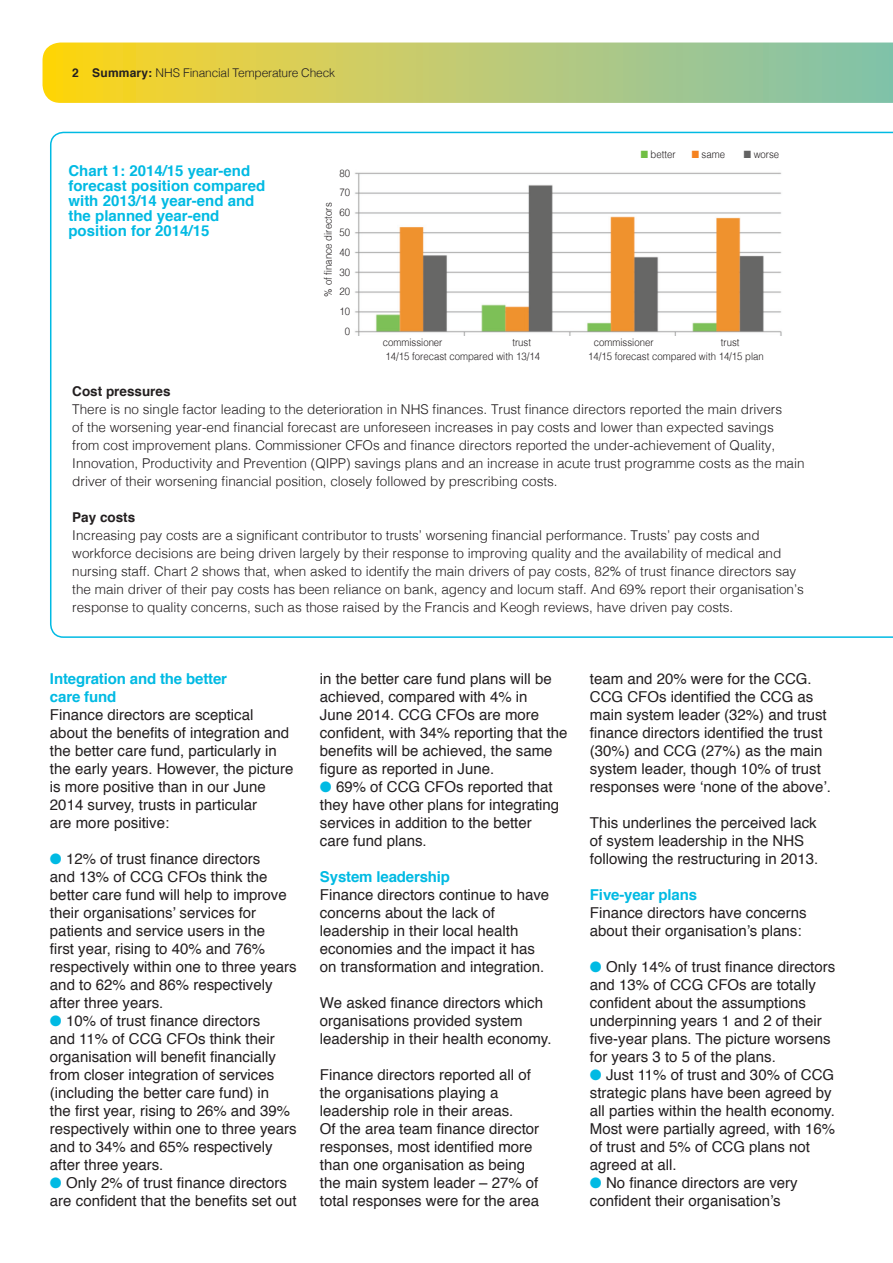
<style>
.page{position:relative;width:893px;height:1263px;background:#fff}
.page>*{position:absolute;margin:0;border:0;box-sizing:border-box;transform-origin:0 0}
.t1{font:15px/18px "Helvetica";color:#231f20}
.t2{font:700 15px "Helvetica";color:#00bae3}
.t3{font:300 13.5px/18px "Helvetica";color:#231f20}
.t4{font:700 13.5px "Helvetica";color:#231f20}
.t5{font:300 12px "Helvetica";letter-spacing:-.015em;color:#231f20}
.t6{font:300 10.5px "Helvetica";color:#231f20;scale:.91 1}
.s1{font-weight:700}
.s2{color:#71bf44}
.s3{color:#f58220}
.s4{color:#636363}
.s5{color:#00bae3}
</style>
<div class="page">
<svg style="left:43px;top:43px;width:850px;height:60px;background:#c0ca6c"></svg>
<svg style="left:50px;top:132px;width:843px;height:506px"></svg>
<img style="left:350px;top:169px;width:432px;height:167px">
<p class="t5" style="left:72px;top:63px;width:264px"><span class="s1">2 Summary:</span> NHS Financial Temperature Check</p>
<p class="t2" style="left:68px;top:159px;width:183px">Chart 1: 2014/15 year-end</p>
<p class="t2" style="left:68px;top:174px;width:198px">forecast position compared</p>
<p class="t2" style="left:68px;top:189px;width:187px">with 2013/14 year-end and</p>
<p class="t2" style="left:68px;top:204px;width:152px">the planned year-end</p>
<p class="t2" style="left:68px;top:219px;width:142px">position for 2014/15</p>
<p class="t6" style="left:339px;top:164px;width:13px">80</p>
<p class="t6" style="left:339px;top:184px;width:13px">70</p>
<p class="t6" style="left:339px;top:203px;width:13px">60</p>
<p class="t6" style="left:339px;top:223px;width:13px">50</p>
<p class="t6" style="left:339px;top:243px;width:13px">40</p>
<p class="t6" style="left:339px;top:263px;width:13px">30</p>
<p class="t6" style="left:339px;top:283px;width:13px">20</p>
<p class="t6" style="left:339px;top:302px;width:13px">10</p>
<p class="t6" style="left:345px;top:322px;width:7px">0</p>
<p class="t6" style="left:319px;top:296px;width:105px;rotate:-90deg">% of finance directors</p>
<p class="t6" style="left:641px;top:146px;width:40px"><span class="s2">■</span> better</p>
<p class="t6" style="left:692px;top:146px;width:38px"><span class="s3">■</span> same</p>
<p class="t6" style="left:744px;top:146px;width:41px"><span class="s4">■</span> worse</p>
<p class="t6" style="left:383px;top:333px;width:67px">commissioner</p>
<p class="t6" style="left:512px;top:333px;width:22px">trust</p>
<p class="t6" style="left:594px;top:333px;width:67px">commissioner</p>
<p class="t6" style="left:721px;top:333px;width:22px">trust</p>
<p class="t6" style="left:385px;top:348px;width:171px">14/15 forecast compared with 13/14</p>
<p class="t6" style="left:588px;top:348px;width:195px">14/15 forecast compared with 14/15 plan</p>
<p class="t4" style="left:72px;top:380px;width:100px">Cost pressures</p>
<p class="t3" style="left:72px;top:399px;width:734px">There is no single factor leading to the deterioration in NHS finances. Trust finance directors reported the main drivers<br>of the worsening year-end financial forecast are unforeseen increases in pay costs and lower than expected savings<br>from cost improvement plans. Commissioner CFOs and finance directors reported the under-achievement of Quality, Innovation, Productivity and Prevention (QIPP) savings plans and an increase in acute trust programme costs as the main driver of their worsening financial position, closely followed by prescribing costs.</p>
<p class="t4" style="left:72px;top:506px;width:65px">Pay costs</p>
<p class="t3" style="left:72px;top:525px;width:733px">Increasing pay costs are a significant contributor to trusts’ worsening financial performance. Trusts’ pay costs and workforce decisions are being driven largely by their response to improving quality and the availability of medical and nursing staff. Chart 2 shows that, when asked to identify the main drivers of pay costs, 82% of trust finance directors say the main driver of their pay costs has been reliance on bank, agency and locum staff. And 69% report their organisation’s response to quality concerns, such as those raised by the Francis and Keogh reviews, have driven pay costs.</p>
<p class="t2" style="left:50px;top:667px;width:179px">Integration and the better</p>
<p class="t2" style="left:50px;top:685px;width:68px">care fund</p>
<p class="t1" style="left:50px;top:706px;width:205px">Finance directors are sceptical</p>
<p class="t1" style="left:50px;top:724px;width:241px">about the benefits of integration and the better care fund, particularly in</p>
<p class="t1" style="left:50px;top:760px;width:245px">the early years. However, the picture is more positive than in our June<br>2014 survey, trusts in particular</p>
<p class="t1" style="left:50px;top:814px;width:121px">are more positive:</p>
<p class="t1" style="left:50px;top:850px;width:212px"><span class="s5">●</span> 12% of trust finance directors</p>
<p class="t1" style="left:50px;top:868px;width:248px">and 13% of CCG CFOs think the better care fund will help to improve their organisations’ services for patients and service users in the<br>first year, rising to 40% and 76% respectively within one to three years and to 62% and 86% respectively after three years.</p>
<p class="t1" style="left:50px;top:1012px;width:248px"><span class="s5">●</span> 10% of trust finance directors<br>and 11% of CCG CFOs think their organisation will benefit financially from closer integration of services (including the better care fund) in<br>the first year, rising to 26% and 39% respectively within one to three years and to 34% and 65% respectively after three years.</p>
<p class="t1" style="left:50px;top:1174px;width:248px"><span class="s5">●</span> Only 2% of trust finance directors are confident that the benefits set out</p>
<p class="t1" style="left:320px;top:670px;width:233px">in the better care fund plans will be achieved, compared with 4% in</p>
<p class="t1" style="left:320px;top:706px;width:249px">June 2014. CCG CFOs are more confident, with 34% reporting that the benefits will be achieved, the same figure as reported in June.</p>
<p class="t1" style="left:320px;top:778px;width:241px"><span class="s5">●</span> 69% of CCG CFOs reported that they have other plans for integrating services in addition to the better</p>
<p class="t1" style="left:320px;top:832px;width:108px">care fund plans.</p>
<p class="t2" style="left:320px;top:865px;width:132px">System leadership</p>
<p class="t1" style="left:320px;top:886px;width:231px">Finance directors continue to have concerns about the lack of</p>
<p class="t1" style="left:320px;top:922px;width:217px">leadership in their local health economies and the impact it has</p>
<p class="t1" style="left:320px;top:958px;width:226px">on transformation and integration.</p>
<p class="t1" style="left:320px;top:994px;width:233px">We asked finance directors which organisations provided system leadership in their health economy.</p>
<p class="t1" style="left:320px;top:1066px;width:212px">Finance directors reported all of</p>
<p class="t1" style="left:320px;top:1084px;width:180px">the organisations playing a</p>
<p class="t1" style="left:320px;top:1102px;width:195px">leadership role in their areas.</p>
<p class="t1" style="left:320px;top:1120px;width:221px">Of the area team finance director responses, most identified more</p>
<p class="t1" style="left:320px;top:1156px;width:207px">than one organisation as being</p>
<p class="t1" style="left:320px;top:1174px;width:220px">the main system leader – 27% of</p>
<p class="t1" style="left:320px;top:1192px;width:221px">total responses were for the area</p>
<p class="t1" style="left:590px;top:670px;width:223px">team and 20% were for the CCG.</p>
<p class="t1" style="left:590px;top:688px;width:242px">CCG CFOs identified the CCG as main system leader (32%) and trust finance directors identified the trust (30%) and CCG (27%) as the main system leader, though 10% of trust responses were ‘none of the above’.</p>
<p class="t1" style="left:590px;top:814px;width:230px">This underlines the perceived lack of system leadership in the NHS following the restructuring in 2013.</p>
<p class="t2" style="left:590px;top:883px;width:109px">Five-year plans</p>
<p class="t1" style="left:590px;top:904px;width:218px">Finance directors have concerns about their organisation’s plans:</p>
<p class="t1" style="left:590px;top:958px;width:247px"><span class="s5">●</span> Only 14% of trust finance directors and 13% of CCG CFOs are totally confident about the assumptions underpinning years 1 and 2 of their five-year plans. The picture worsens for years 3 to 5 of the plans.</p>
<p class="t1" style="left:590px;top:1066px;width:247px"><span class="s5">●</span> Just 11% of trust and 30% of CCG strategic plans have been agreed by all parties within the health economy.<br>Most were partially agreed, with 16% of trust and 5% of CCG plans not agreed at all.</p>
<p class="t1" style="left:590px;top:1174px;width:209px"><span class="s5">●</span> No finance directors are very confident their organisation’s</p>
</div>
